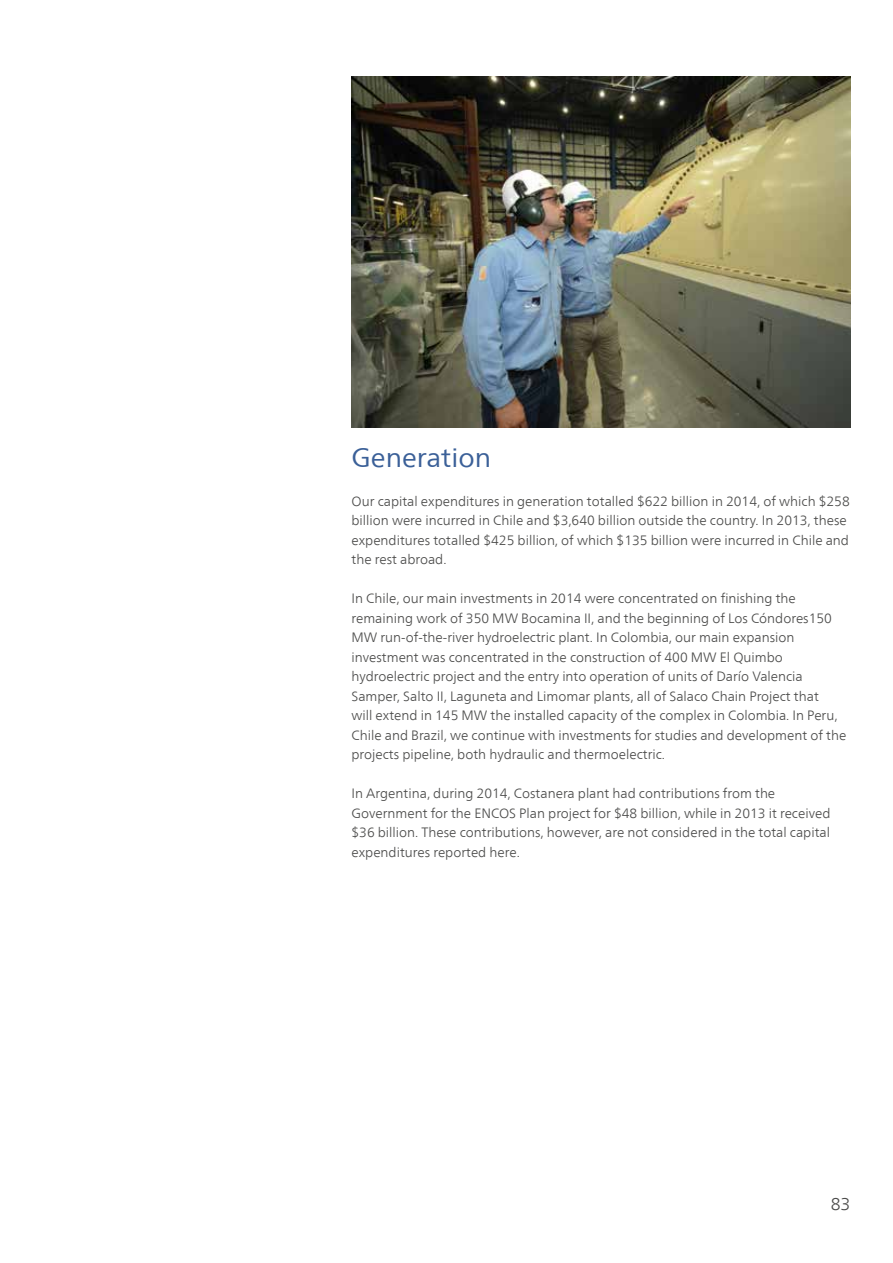
<style>
.page{position:relative;width:893px;height:1263px;background:#fff}
.page>*{position:absolute;margin:0;border:0;box-sizing:border-box;transform-origin:0 0}
.t1{font:27px "Frutiger Neue LT Com";color:#3b6098}
.t2{font:300 17.25px "Frutiger Neue LT Com";color:#4a4a49}
.t3{font:300 13.5px/19.5px "Frutiger Neue LT Com";color:#4a4a49}
</style>
<div class="page">
<img style="left:351px;top:77px;width:499px;height:351px">
<h1 class="t1" style="left:351px;top:441px;width:141px">Generation</h1>
<p class="t3" style="left:351px;top:491px;width:500px">Our capital expenditures in generation totalled $622 billion in 2014, of which $258 billion were incurred in Chile and $3,640 billion outside the country. In 2013, these expenditures totalled $425 billion, of which $135 billion were incurred in Chile and the rest abroad.</p>
<p class="t3" style="left:351px;top:588px;width:496px">In Chile, our main investments in 2014 were concentrated on finishing the remaining work of 350 MW Bocamina II, and the beginning of Los Cóndores150<br>MW run-of-the-river hydroelectric plant. In Colombia, our main expansion investment was concentrated in the construction of 400 MW El Quimbo hydroelectric project and the entry into operation of units of Darío Valencia Samper, Salto II, Laguneta and Limomar plants, all of Salaco Chain Project that<br>will extend in 145 MW the installed capacity of the complex in Colombia. In Peru, Chile and Brazil, we continue with investments for studies and development of the projects pipeline, both hydraulic and thermoelectric.</p>
<p class="t3" style="left:351px;top:783px;width:480px">In Argentina, during 2014, Costanera plant had contributions from the Government for the ENCOS Plan project for $48 billion, while in 2013 it received $36 billion. These contributions, however, are not considered in the total capital expenditures reported here.</p>
<p class="t2" style="left:831px;top:1194px;width:21px">83</p>
</div>
